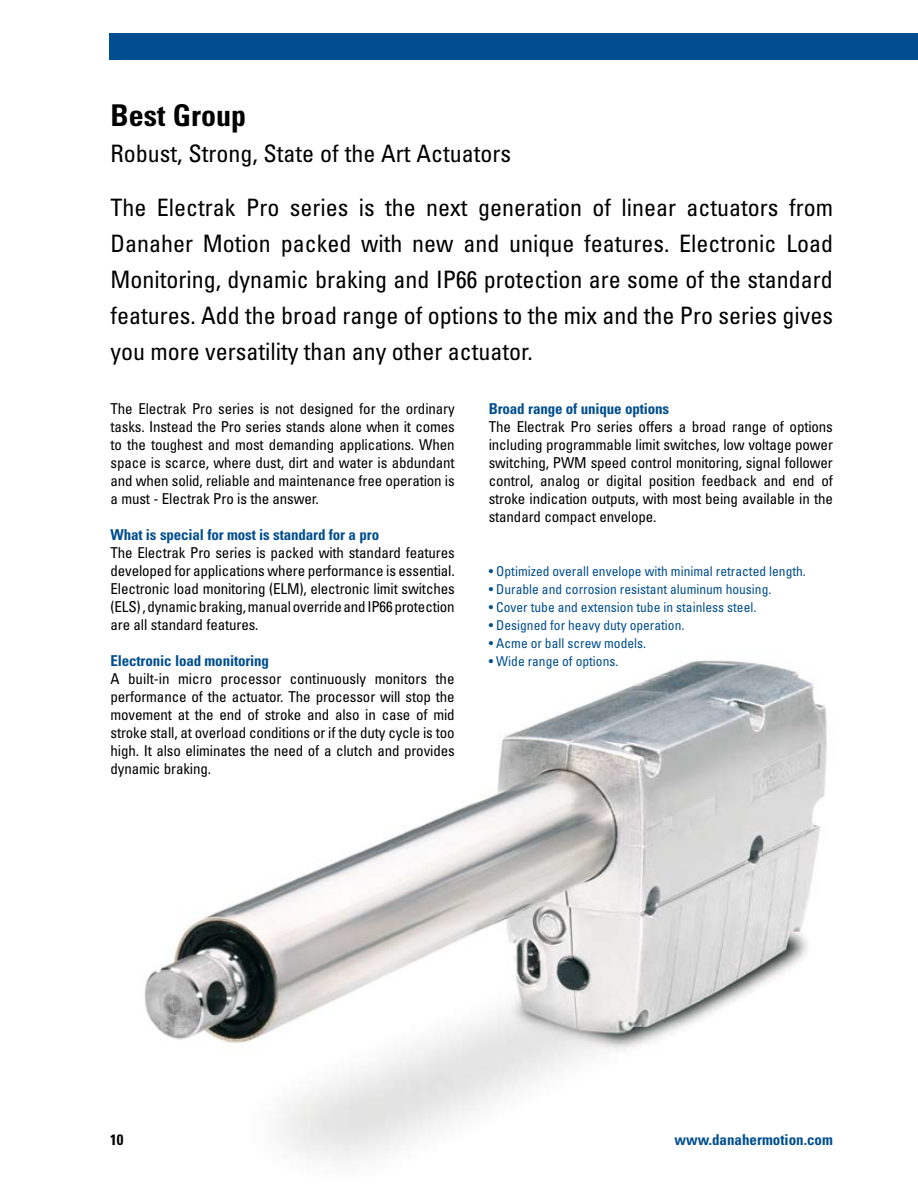
<style>
.page{position:relative;width:918px;height:1188px;background:#fff}
.page>*{position:absolute;margin:0;border:0;box-sizing:border-box;transform-origin:0 0}
.t1{font:700 condensed 30px "Univers";color:#000}
.t2{font:condensed 24px/36px "Univers";color:#000;text-align:justify}
.t3{font:condensed 15px/18px "Univers";letter-spacing:-.01em;color:#000;text-align:justify}
.t4{font:700 condensed 15px "Univers";letter-spacing:-.01em;color:#004e8f}
.t5{font:700 condensed 15px "Univers";color:#000}
.t6{font:condensed 13.5px "Univers";color:#004e8f}
</style>
<div class="page">
<img style="left:144px;top:660px;width:683px;height:500px">
<div style="left:110px;top:33px;width:808px;height:27px;background:#004e8f"></div>
<h1 class="t1" style="left:111px;top:97px;width:137px">Best Group</h1>
<h2 class="t2" style="left:111px;top:135px;width:402px">Robust, Strong, State of the Art Actuators</h2>
<p class="t2" style="left:111px;top:189px;width:724px">The Electrak Pro series is the next generation of linear actuators from Danaher Motion packed with new and unique features. Electronic Load Monitoring, dynamic braking and IP66 protection are some of the standard features. Add the broad range of options to the mix and the Pro series gives you more versatility than any other actuator.</p>
<p class="t3" style="left:111px;top:399px;width:346px">The Electrak Pro series is not designed for the ordinary tasks. Instead the Pro series stands alone when it comes to the toughest and most demanding applications. When space is scarce, where dust, dirt and water is abdundant and when solid, reliable and maintenance free operation is a must - Electrak Pro is the answer.</p>
<p class="t4" style="left:111px;top:525px;width:270px">What is special for most is standard for a pro</p>
<p class="t3" style="left:111px;top:543px;width:346px">The Electrak Pro series is packed with standard features developed for applications where performance is essential.<br>Electronic load monitoring (ELM), electronic limit switches (ELS) , dynamic braking, manual override and IP66 protection are all standard features.</p>
<p class="t4" style="left:111px;top:651px;width:160px">Electronic load monitoring</p>
<p class="t3" style="left:111px;top:669px;width:346px">A built-in micro processor continuously monitors the performance of the actuator. The processor will stop the movement at the end of stroke and also in case of mid stroke stall, at overload conditions or if the duty cycle is too high. It also eliminates the need of a clutch and provides dynamic braking.</p>
<p class="t4" style="left:489px;top:399px;width:182px">Broad range of unique options</p>
<p class="t3" style="left:489px;top:417px;width:346px">The Electrak Pro series offers a broad range of options including programmable limit switches, low voltage power switching, PWM speed control monitoring, signal follower control, analog or digital position feedback and end of stroke indication outputs, with most being available in the standard compact envelope.</p>
<p class="t6" style="left:489px;top:563px;width:319px">• Optimized overall envelope with minimal retracted length.</p>
<p class="t6" style="left:489px;top:581px;width:284px">• Durable and corrosion resistant aluminum housing.</p>
<p class="t6" style="left:489px;top:599px;width:269px">• Cover tube and extension tube in stainless steel.</p>
<p class="t6" style="left:489px;top:617px;width:197px">• Designed for heavy duty operation.</p>
<p class="t6" style="left:489px;top:635px;width:159px">• Acme or ball screw models.</p>
<p class="t6" style="left:489px;top:653px;width:131px">• Wide range of options.</p>
<p class="t5" style="left:110px;top:1130px;width:15px">10</p>
<p class="t4" style="left:674px;top:1130px;width:160px">www.danahermotion.com</p>
</div>
